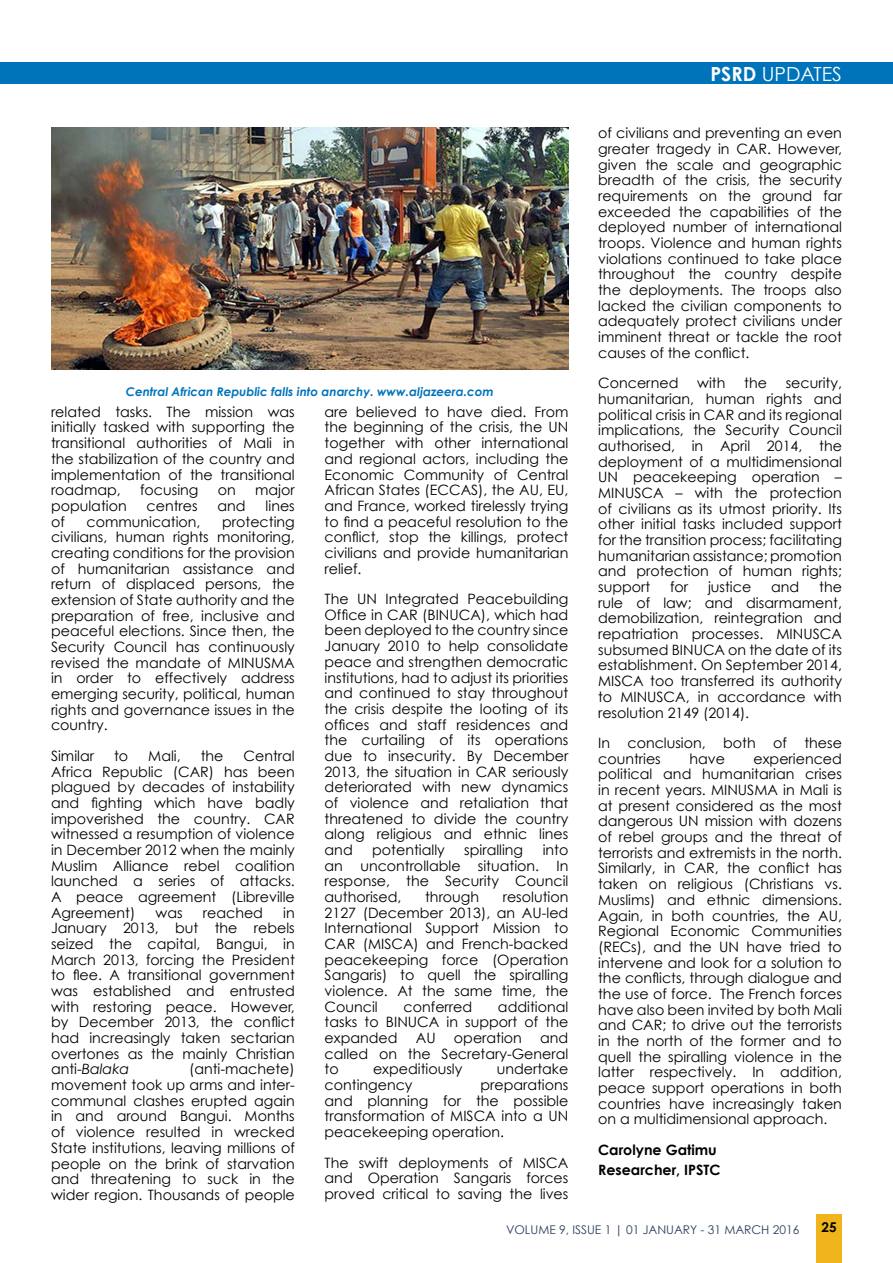
<style>
.page{position:relative;width:893px;height:1263px;background:#fff}
.page>*{position:absolute;margin:0;border:0;box-sizing:border-box;transform-origin:0 0}
.t1{font:19.5px "Century Gothic";color:#fff}
.t2{font:14.25px/15.6px "Century Gothic";color:#000;text-align:justify}
.t3{font:700 14.25px/20px "Century Gothic";color:#000}
.t4{font:700 13.5px "Century Gothic";color:#000}
.t5{font:italic 700 12px "Century Gothic";color:#0074bb}
.t6{font:12px "Century Gothic";color:#2b3e5e}
.s1{font-style:italic}
.s2{font-weight:700}
</style>
<div class="page">
<div style="left:0;top:63px;width:893px;height:21px;background:#0074bb"></div>
<div style="left:816px;top:1214px;width:26px;height:49px;background:#f0b41c"></div>
<img style="left:51px;top:128px;width:517px;height:241px">
<p class="t5" style="left:126px;top:384px;width:369px">Central African Republic falls into anarchy. www.aljazeera.com</p>
<p class="t2" style="left:51px;top:404px;width:245px">related tasks. The mission was initially tasked with supporting the transitional authorities of Mali in the stabilization of the country and implementation of the transitional roadmap,</p>
<p class="t2" style="left:140px;top:482px;width:60px">focusing</p>
<p class="t2" style="left:218px;top:482px;width:20px">on</p>
<p class="t2" style="left:255px;top:482px;width:41px">major</p>
<p class="t2" style="left:51px;top:498px;width:77px">population</p>
<p class="t2" style="left:147px;top:498px;width:53px">centres</p>
<p class="t2" style="left:218px;top:498px;width:30px">and</p>
<p class="t2" style="left:266px;top:498px;width:31px">lines</p>
<p class="t2" style="left:51px;top:513px;width:15px">of</p>
<p class="t2" style="left:86px;top:513px;width:116px">communication,</p>
<p class="t2" style="left:51px;top:513px;width:245px;text-indent:171px">protecting civilians, human rights monitoring, creating conditions for the provision of humanitarian assistance and return of displaced persons, the extension of State authority and the preparation of free, inclusive and peaceful elections. Since then, the Security Council has continuously revised the mandate of MINUSMA in order to effectively address emerging security, political, human rights and governance issues in the country.</p>
<p class="t2" style="left:51px;top:748px;width:45px">Similar</p>
<p class="t2" style="left:114px;top:748px;width:16px">to</p>
<p class="t2" style="left:148px;top:748px;width:34px">Mali,</p>
<p class="t2" style="left:201px;top:748px;width:24px">the</p>
<p class="t2" style="left:51px;top:748px;width:245px;text-indent:193px">Central Africa Republic (CAR) has been plagued by decades of instability and fighting which have badly impoverished the country. CAR witnessed a resumption of violence in December 2012 when the mainly Muslim Alliance rebel coalition launched a series of attacks.<br>A peace agreement (Libreville Agreement)</p>
<p class="t2" style="left:51px;top:904px;width:245px;text-indent:232px">in January 2013, but the rebels seized the capital, Bangui, in March 2013, forcing the President to flee. A transitional government was established and entrusted with restoring peace. However, by December 2013, the conflict had increasingly taken sectarian overtones as the mainly Christian anti-<span class="s1">Balaka</span></p>
<p class="t2" style="left:156px;top:904px;width:29px">was</p>
<p class="t2" style="left:203px;top:904px;width:62px">reached</p>
<p class="t2" style="left:51px;top:1061px;width:245px;text-indent:138px">(anti-machete) movement took up arms and inter&shy;communal clashes erupted again in and around Bangui. Months of violence resulted in wrecked State institutions, leaving millions of people on the brink of starvation and threatening to suck in the wider region. Thousands of people</p>
<p class="t2" style="left:325px;top:404px;width:245px">are believed to have died. From the beginning of the crisis, the UN together with other international and regional actors, including the Economic Community of Central African States (ECCAS), the AU, EU, and France, worked tirelessly trying to find a peaceful resolution to the conflict, stop the killings, protect civilians and provide humanitarian relief.</p>
<p class="t2" style="left:325px;top:591px;width:245px">The UN Integrated Peacebuilding Office in CAR (BINUCA), which had been deployed to the country since January 2010 to help consolidate peace and strengthen democratic institutions, had to adjust its priorities and continued to stay throughout the crisis despite the looting of its offices and staff residences and the curtailing of its operations due to insecurity. By December 2013, the situation in CAR seriously deteriorated with new dynamics of violence and retaliation that threatened to divide the country along religious and ethnic lines and</p>
<p class="t2" style="left:325px;top:842px;width:245px;text-indent:218px">into an uncontrollable situation. In response, the Security Council authorised,</p>
<p class="t2" style="left:372px;top:842px;width:74px">potentially</p>
<p class="t2" style="left:464px;top:842px;width:60px">spiralling</p>
<p class="t2" style="left:325px;top:889px;width:245px;text-indent:178px">resolution 2127 (December 2013), an AU-led International Support Mission to CAR (MISCA) and French-backed peacekeeping force (Operation Sangaris) to quell the spiralling violence. At the same time, the Council</p>
<p class="t2" style="left:425px;top:889px;width:56px">through</p>
<p class="t2" style="left:325px;top:998px;width:245px;text-indent:173px">additional tasks to BINUCA in support of the expanded</p>
<p class="t2" style="left:404px;top:998px;width:70px">conferred</p>
<p class="t2" style="left:416px;top:1030px;width:21px">AU</p>
<p class="t2" style="left:454px;top:1030px;width:70px">operation</p>
<p class="t2" style="left:325px;top:1030px;width:245px;text-indent:216px">and called on the Secretary-General to</p>
<p class="t2" style="left:373px;top:1061px;width:91px">expeditiously</p>
<p class="t2" style="left:497px;top:1061px;width:73px">undertake</p>
<p class="t2" style="left:325px;top:1077px;width:90px">contingency</p>
<p class="t2" style="left:325px;top:1077px;width:245px;text-indent:156px">preparations and planning for the possible transformation of MISCA into a UN peacekeeping operation.</p>
<p class="t2" style="left:325px;top:1154px;width:245px">The swift deployments of MISCA and Operation Sangaris forces proved critical to saving the lives</p>
<h1 class="t1" style="left:710px;top:62px;width:133px"><span class="s2">PSRD</span> UPDATES</h1>
<p class="t2" style="left:598px;top:125px;width:245px">of civilians and preventing an even greater tragedy in CAR. However, given the scale and geographic breadth of the crisis, the security requirements on the ground far exceeded the capabilities of the deployed number of international troops. Violence and human rights violations continued to take place throughout the country despite the deployments. The troops also lacked the civilian components to adequately protect civilians under imminent threat or tackle the root causes of the conflict.</p>
<p class="t2" style="left:598px;top:375px;width:82px">Concerned</p>
<p class="t2" style="left:697px;top:375px;width:30px">with</p>
<p class="t2" style="left:744px;top:375px;width:24px">the</p>
<p class="t2" style="left:598px;top:375px;width:245px;text-indent:188px">security, humanitarian, human rights and political crisis in CAR and its regional implications, the Security Council authorised, in April 2014, the deployment of a multidimensional UN peacekeeping operation – MINUSCA – with the protection of civilians as its utmost priority. Its other initial tasks included support for the transition process; facilitating humanitarian assistance; promotion and protection of human rights; support</p>
<p class="t2" style="left:670px;top:579px;width:20px">for</p>
<p class="t2" style="left:708px;top:579px;width:45px">justice</p>
<p class="t2" style="left:771px;top:579px;width:30px">and</p>
<p class="t2" style="left:598px;top:579px;width:245px;text-indent:221px">the rule of law; and disarmament, demobilization, reintegration and repatriation processes. MINUSCA subsumed BINUCA on the date of its establishment. On September 2014, MISCA too transferred its authority to MINUSCA, in accordance with resolution 2149 (2014).</p>
<p class="t2" style="left:598px;top:735px;width:245px">In conclusion, both of these countries</p>
<p class="t2" style="left:598px;top:750px;width:245px;text-indent:155px">experienced political and humanitarian crises in recent years. MINUSMA in Mali is at present considered as the most dangerous UN mission with dozens of rebel groups and the threat of terrorists and extremists in the north.<br>Similarly, in CAR, the conflict has taken on religious (Christians vs.<br>Muslims) and ethnic dimensions.<br>Again, in both countries, the AU, Regional Economic Communities (RECs), and the UN have tried to intervene and look for a solution to the conflicts, through dialogue and the use of force. The French forces have also been invited by both Mali and CAR; to drive out the terrorists in the north of the former and to quell the spiralling violence in the latter respectively. In addition, peace support operations in both countries have increasingly taken on a multidimensional approach.</p>
<p class="t3" style="left:598px;top:1139px;width:124px">Carolyne Gatimu<br>Researcher, IPSTC</p>
<p class="t2" style="left:689px;top:750px;width:37px">have</p>
<p class="t6" style="left:506px;top:1222px;width:295px">VOLUME 9, ISSUE 1 | 01 JANUARY - 31 MARCH 2016</p>
<p class="t4" style="left:822px;top:1218px;width:17px">25</p>
</div>
